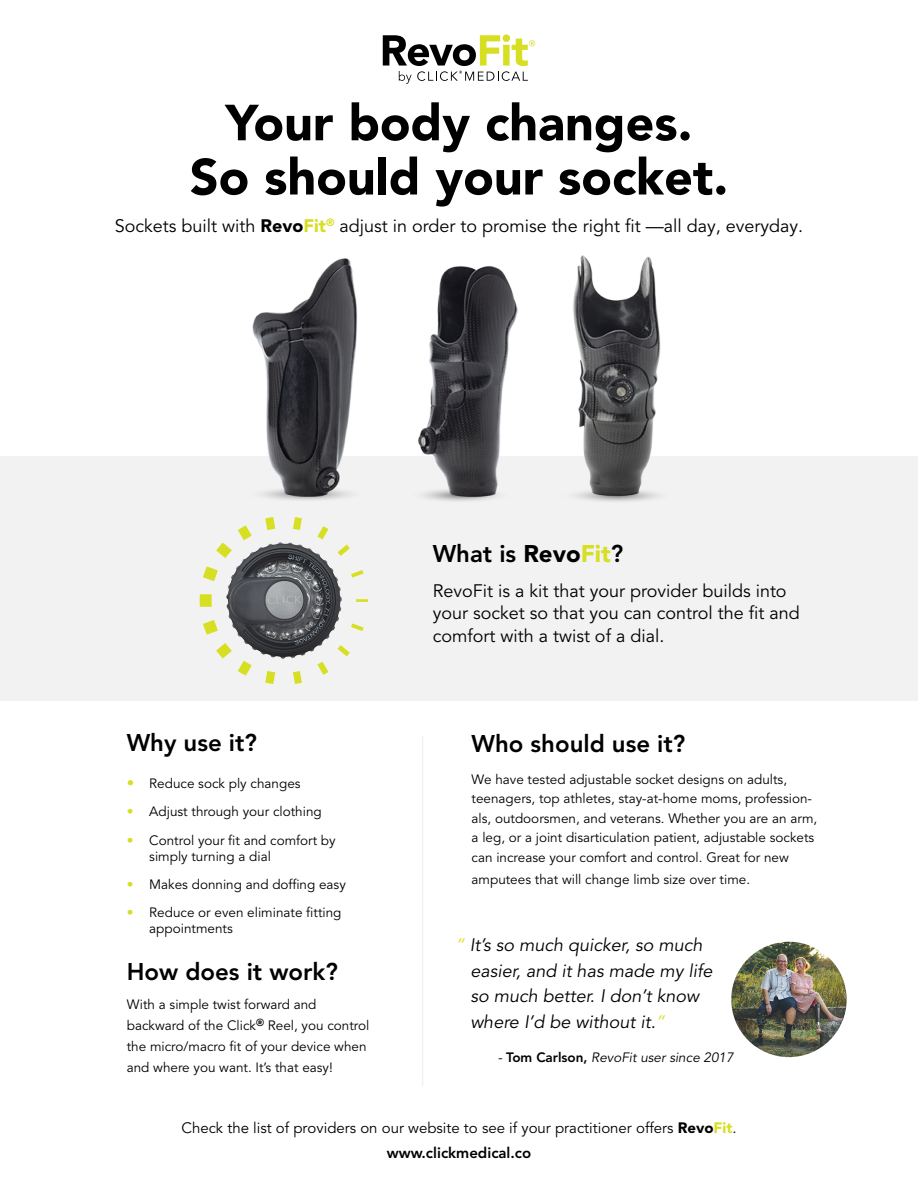
<style>
.page{position:relative;width:918px;height:1188px;background:#fff}
.page>*{position:absolute;margin:0;border:0;box-sizing:border-box;transform-origin:0 0}
.t1{font:900 50.25px/54.2px "Avenir LT Pro";color:#000;text-align:center}
.t2{font:800 24px "Avenir LT Pro";color:#000}
.t3{font:18px/22.5px "Avenir LT Pro";color:#000}
.t4{font:italic 18px/25.5px "Avenir LT Pro";color:#000}
.t5{font:15px/25.3px "Avenir LT Pro";color:#000;text-align:center}
.t6{font:13.5px/19.5px "Avenir LT Pro";color:#000}
.t7{font:italic 13.5px "Avenir LT Pro";color:#000}
.s1{font-weight:900}
.s2{font-weight:900;color:#d6df21}
.s3{font-size:15px;color:#d6df21}
.s4{color:#d6df21}
.s5{font-weight:800;font-style:normal}
.s6{font-family:"Avenir"}
.s7{font-weight:800}
</style>
<div class="page">
<div style="left:0;top:457px;width:918px;height:244px;background:#f2f2f3"></div>
<svg style="left:200px;top:538px;width:168px;height:146px"></svg>
<img style="left:421px;top:266px;width:85px;height:235px">
<img style="left:506px;top:255px;width:228px;height:247px">
<img style="left:202px;top:258px;width:219px;height:280px">
<img style="left:731px;top:942px;width:116px;height:115px;border-radius:58px">
<svg style="left:383px;top:35px;width:152px;height:49px"></svg>
<hr style="left:422px;top:736px;width:1px;height:351px;background:#f2f2f3">
<h1 class="t1" style="left:190px;top:96px;width:540px">Your body changes.<br>So should your socket.</h1>
<h3 class="t3" style="left:115px;top:215px;width:690px">Sockets built with <span class="s1">Revo</span><span class="s2">Fit</span><sup>®</sup> adjust in order to promise the right fit —all day, everyday.</h3>
<h2 class="t2" style="left:127px;top:728px;width:132px">Why use it?</h2>
<p class="t6" style="left:127px;top:774px;width:175px"><span class="s3">•</span> Reduce sock ply changes</p>
<p class="t6" style="left:127px;top:802px;width:197px"><span class="s4">•</span> Adjust through your clothing</p>
<p class="t6" style="left:149px;top:832px;width:188px;line-height:16.2px;text-indent:-23px"><span class="s4">•</span> Control your fit and comfort by simply turning a dial</p>
<p class="t6" style="left:127px;top:875px;width:221px"><span class="s4">•</span> Makes donning and doffing easy</p>
<p class="t6" style="left:149px;top:905px;width:194px;line-height:16.2px;text-indent:-23px"><span class="s4">•</span> Reduce or even eliminate fitting appointments</p>
<h2 class="t2" style="left:127px;top:958px;width:213px">How does it work?</h2>
<p class="t6" style="left:127px;top:994px;width:244px;line-height:21px">With a simple twist forward and backward of the Click<sup>®</sup> Reel, you control the micro/macro fit of your device when and where you want. It’s that easy!</p>
<h2 class="t2" style="left:433px;top:539px;width:192px">What is <span class="s1">Revo</span><span class="s2">Fit</span>?</h2>
<h3 class="t3" style="left:433px;top:579px;width:369px">RevoFit is a kit that your provider builds into your socket so that you can control the fit and comfort with a twist of a dial.</h3>
<h2 class="t2" style="left:472px;top:730px;width:215px">Who should use it?</h2>
<p class="t6" style="left:472px;top:770px;width:347px">We have tested adjustable socket designs on adults, teenagers, top athletes, stay-at-home moms, profession&shy;als, outdoorsmen, and veterans. Whether you are an arm, a leg, or a joint disarticulation patient, adjustable sockets can increase your comfort and control. Great for new</p>
<p class="t6" style="left:472px;top:870px;width:280px">amputees that will change limb size over time.</p>
<h3 class="t4" style="left:470px;top:933px;width:244px;text-indent:-15px"><span class="s4">“</span> It’s so much quicker, so much easier, and it has made my life so much better. I don’t know where I’d be without it.<span class="s4">”</span></h3>
<p class="t7" style="left:498px;top:1050px;width:237px">- <span class="s5">Tom Carlson,</span> RevoFit user since 2017</p>
<p class="t5" style="left:182px;top:1115px;width:557px">Check <span class="s6">the</span> list of providers on our website to see if your practitioner offers <span class="s1">Revo</span><span class="s2">Fit</span>. <span class="s7">www.clickmedical.co</span></p>
</div>
